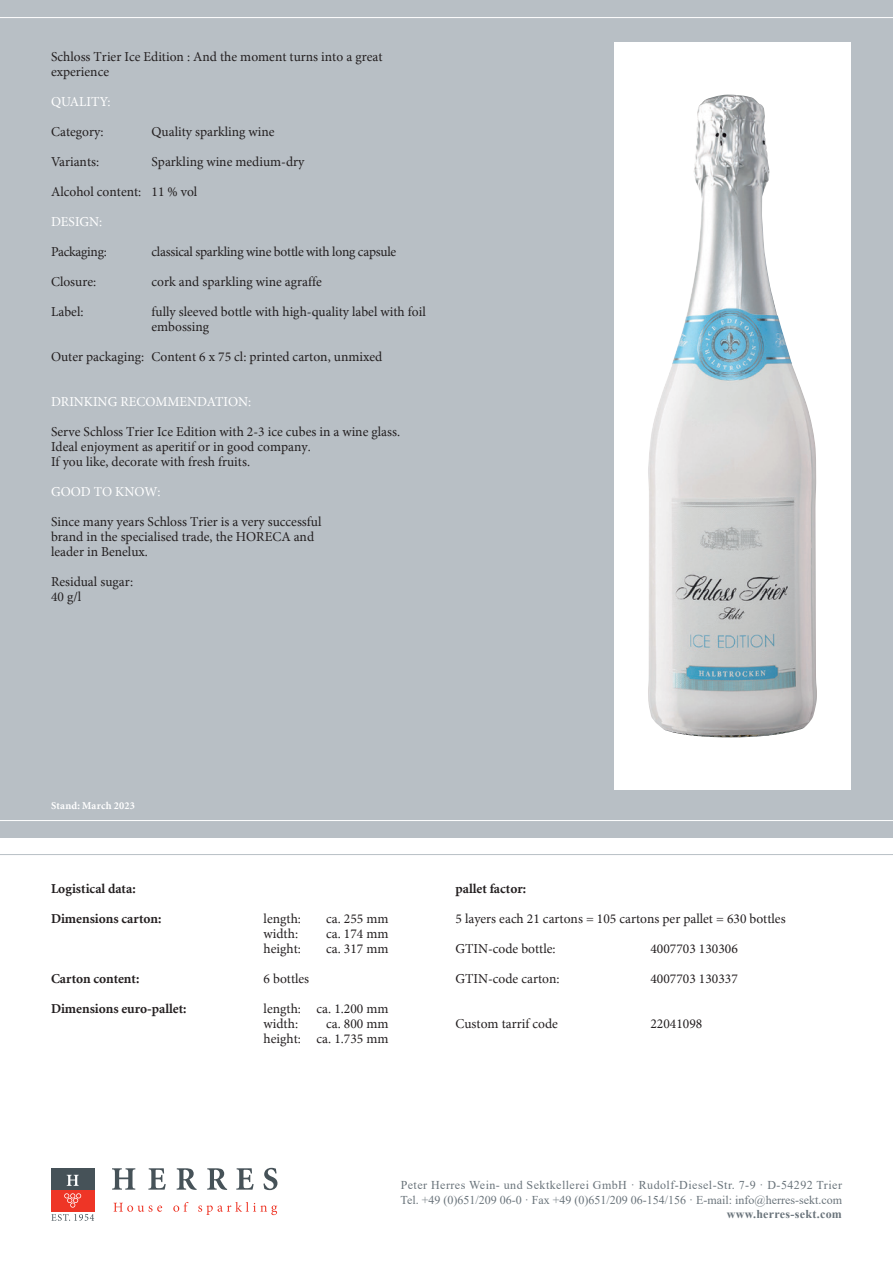
<style>
.page{position:relative;width:893px;height:1263px;background:#fff}
.page>*{position:absolute;margin:0;border:0;box-sizing:border-box;transform-origin:0 0}
.t1{font:13.5px/15px "Minion";color:#231f20}
.t2{font:700 13.5px "Minion";color:#231f20}
.t3{font:13.5px "Minion";letter-spacing:-.02em;color:#231f20}
.t4{font:13.5px "Minion";color:#fff}
.t5{font:13.5px "Minion Pro";color:#231f20}
.t6{font:12px/14.4px "Times New Roman";letter-spacing:.04em;color:#6a747b}
.t7{font:700 12px "Times New Roman";letter-spacing:.025em;color:#6a747b}
.t8{font:700 10.5px "Minion";letter-spacing:.02em;color:#fff}
</style>
<div class="page">
<div style="left:0;top:0;width:893px;height:837px;background:#b8bfc5"></div>
<hr style="left:0;top:17px;width:893px;height:1px;background:#fff">
<hr style="left:0;top:820px;width:893px;height:1px;background:#fff">
<hr style="left:0;top:854px;width:893px;height:1px;background:#b8bfc5">
<div style="left:614px;top:43px;width:236px;height:746px;background:#fff"></div>
<div style="left:51px;top:1190px;width:43px;height:21px;background:#ee3526"></div>
<div style="left:51px;top:1168px;width:43px;height:21px;background:#465258"></div>
<svg style="left:64px;top:1175px;width:17px;height:33px"></svg>
<svg style="left:112px;top:1168px;width:23px;height:21px"></svg>
<svg style="left:148px;top:1168px;width:18px;height:21px"></svg>
<svg style="left:177px;top:1168px;width:20px;height:22px"></svg>
<svg style="left:207px;top:1168px;width:20px;height:22px"></svg>
<svg style="left:236px;top:1168px;width:18px;height:21px"></svg>
<svg style="left:263px;top:1168px;width:14px;height:22px"></svg>
<svg style="left:113px;top:1202px;width:164px;height:13px"></svg>
<svg style="left:51px;top:1214px;width:43px;height:7px"></svg>
<img style="left:648px;top:95px;width:169px;height:642px">
<p class="t1" style="left:51px;top:49px;width:333px">Schloss Trier Ice Edition : And the moment turns into a great experience</p>
<p class="t4" style="left:51px;top:93px;width:61px">QUALITY:</p>
<p class="t1" style="left:51px;top:124px;width:54px">Category:</p>
<p class="t1" style="left:152px;top:124px;width:125px">Quality sparkling wine</p>
<p class="t1" style="left:51px;top:154px;width:50px">Variants:</p>
<p class="t1" style="left:152px;top:154px;width:154px">Sparkling wine medium-dry</p>
<p class="t1" style="left:51px;top:184px;width:148px">Alcohol content: 11 % vol</p>
<p class="t4" style="left:51px;top:213px;width:53px">DESIGN:</p>
<p class="t3" style="left:51px;top:243px;width:57px">Packaging:</p>
<p class="t3" style="left:152px;top:243px;width:246px">classical sparkling wine bottle with long capsule</p>
<p class="t1" style="left:51px;top:274px;width:47px">Closure:</p>
<p class="t1" style="left:152px;top:274px;width:172px">cork and sparkling wine agraffe</p>
<p class="t1" style="left:51px;top:304px;width:34px">Label:</p>
<p class="t1" style="left:152px;top:304px;width:276px">fully sleeved bottle with high-quality label with foil embossing</p>
<p class="t1" style="left:51px;top:349px;width:333px">Outer packaging: Content 6 x 75 cl: printed carton, unmixed</p>
<p class="t4" style="left:51px;top:393px;width:202px">DRINKING RECOMMENDATION:</p>
<p class="t1" style="left:51px;top:424px;width:351px">Serve Schloss Trier Ice Edition with 2-3 ice cubes in a wine glass.<br>Ideal enjoyment as aperitif or in good company.<br>If you like, decorate with fresh fruits.</p>
<p class="t4" style="left:51px;top:483px;width:111px">GOOD TO KNOW:</p>
<p class="t1" style="left:51px;top:514px;width:272px">Since many years Schloss Trier is a very successful brand in the specialised trade, the HORECA and leader in Benelux.</p>
<p class="t1" style="left:51px;top:574px;width:84px">Residual sugar:<br>40 g/l</p>
<p class="t8" style="left:51px;top:800px;width:85px">Stand: March 2023</p>
<p class="t2" style="left:51px;top:882px;width:86px">Logistical data:</p>
<p class="t2" style="left:51px;top:912px;width:112px">Dimensions carton:</p>
<p class="t1" style="left:264px;top:911px;width:39px">length:</p>
<p class="t1" style="left:326px;top:911px;width:64px">ca. 255 mm</p>
<p class="t1" style="left:264px;top:926px;width:36px">width:</p>
<p class="t1" style="left:326px;top:926px;width:64px">ca. 174 mm</p>
<p class="t1" style="left:264px;top:941px;width:39px">height:</p>
<p class="t1" style="left:326px;top:941px;width:64px">ca. 317 mm</p>
<p class="t2" style="left:51px;top:972px;width:90px">Carton content:</p>
<p class="t1" style="left:264px;top:971px;width:47px">6 bottles</p>
<p class="t2" style="left:51px;top:1002px;width:137px">Dimensions euro-pallet:</p>
<p class="t1" style="left:264px;top:1001px;width:126px">length: ca. 1.200 mm width:</p>
<p class="t1" style="left:264px;top:1016px;width:126px;text-align:right">ca. 800 mm<br>height: ca. 1.735 mm</p>
<p class="t2" style="left:455px;top:882px;width:72px">pallet factor:</p>
<p class="t1" style="left:455px;top:911px;width:332px">5 layers each 21 cartons = 105 cartons per pallet = 630 bottles</p>
<p class="t1" style="left:455px;top:941px;width:102px">GTIN-code bottle:</p>
<p class="t5" style="left:650px;top:940px;width:89px">4007703 130306</p>
<p class="t1" style="left:455px;top:971px;width:106px">GTIN-code carton:</p>
<p class="t5" style="left:650px;top:970px;width:89px">4007703 130337</p>
<p class="t1" style="left:455px;top:1016px;width:104px">Custom tarrif code</p>
<p class="t1" style="left:650px;top:1016px;width:53px">22041098</p>
<p class="t6" style="left:401px;top:1178px;width:443px">Peter Herres Wein- und Sektkellerei GmbH · Rudolf-Diesel-Str. 7-9 · D-54292 Trier<br>Tel. +49 (0)651/209 06-0 · Fax +49 (0)651/209 06-154/156 · E-mail: info@herres-sekt.com</p>
<p class="t7" style="left:727px;top:1205px;width:117px">www.herres-sekt.com</p>
</div>
